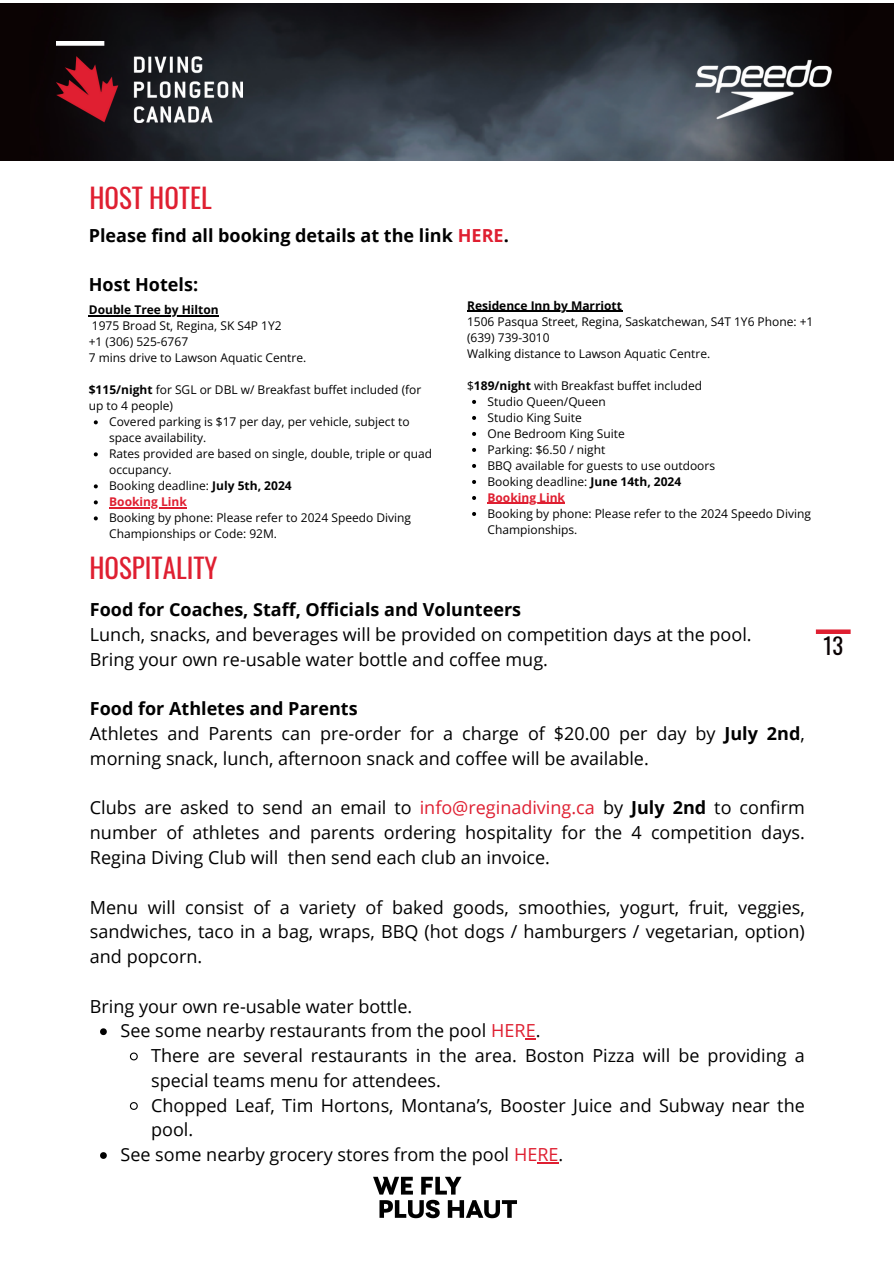
<style>
.page{position:relative;width:894px;height:1264px;background:#fff}
.page>*{position:absolute;margin:0;border:0;box-sizing:border-box;transform-origin:0 0}
.t1{font:27px "Oswald";color:#df1f31}
.t2{font:22.5px "Oswald";color:#0a0203}
.t3{font:18px/24.8px "Open Sans";color:#000}
.t4{font:700 18px "Open Sans";color:#000}
.t5{font:12px/16px "Open Sans";color:#000}
.t6{font:700 12px "Open Sans";color:#000}
.t7{font:700 12px "Open Sans";color:#df1f31}
.s1{color:#df1f31}
.s2{font-weight:700}
</style>
<div class="page">
<img style="left:0;top:4px;width:893px;height:156px">
<div style="left:815px;top:629px;width:35px;height:5px;background:#df1f31"></div>
<img style="left:56px;top:41px;width:187px;height:81px">
<svg style="left:100px;top:1028px;width:7px;height:7px"></svg>
<svg style="left:129px;top:1052px;width:9px;height:9px"></svg>
<svg style="left:129px;top:1102px;width:9px;height:8px"></svg>
<svg style="left:100px;top:1152px;width:7px;height:6px"></svg>
<svg style="left:537px;top:1162px;width:21px;height:1px"></svg>
<img style="left:373px;top:1176px;width:144px;height:43px">
<img style="left:670px;top:50px;width:174px;height:78px">
<hr style="left:89px;top:315px;width:130px;height:1px;background:#000">
<svg style="left:94px;top:420px;width:4px;height:4px"></svg>
<svg style="left:94px;top:452px;width:4px;height:4px"></svg>
<svg style="left:94px;top:484px;width:4px;height:4px"></svg>
<svg style="left:94px;top:500px;width:4px;height:4px"></svg>
<hr style="left:109px;top:507px;width:78px;height:1px;background:#df1f31">
<svg style="left:94px;top:516px;width:4px;height:4px"></svg>
<hr style="left:467px;top:311px;width:155px;height:1px;background:#000">
<svg style="left:472px;top:400px;width:4px;height:4px"></svg>
<svg style="left:472px;top:416px;width:4px;height:4px"></svg>
<svg style="left:472px;top:432px;width:4px;height:4px"></svg>
<svg style="left:472px;top:448px;width:4px;height:4px"></svg>
<svg style="left:472px;top:464px;width:4px;height:4px"></svg>
<svg style="left:472px;top:480px;width:4px;height:4px"></svg>
<svg style="left:472px;top:496px;width:4px;height:4px"></svg>
<hr style="left:487px;top:503px;width:78px;height:1px;background:#df1f31">
<svg style="left:472px;top:512px;width:4px;height:4px"></svg>
<p class="t1" style="left:89px;top:176px;width:124px">HOST HOTEL</p>
<p class="t4" style="left:89px;top:222px;width:421px">Please find all booking details at the link <span class="s1">HERE</span>.</p>
<p class="t4" style="left:89px;top:272px;width:111px">Host Hotels:</p>
<p class="t6" style="left:89px;top:301px;width:131px">Double Tree by Hilton</p>
<p class="t5" style="left:92px;top:317px;width:191px">1975 Broad St, Regina, SK S4P 1Y2</p>
<p class="t5" style="left:89px;top:333px;width:101px">+1 (306) 525-6767</p>
<p class="t5" style="left:89px;top:349px;width:219px">7 mins drive to Lawson Aquatic Centre.</p>
<p class="t5" style="left:89px;top:381px;width:334px"><span class="s2">$115/night</span> for SGL or DBL w/ Breakfast buffet included (for up to 4 people)</p>
<p class="t5" style="left:109px;top:413px;width:302px">Covered parking is $17 per day, per vehicle, subject to space availability.</p>
<p class="t5" style="left:109px;top:445px;width:324px">Rates provided are based on single, double, triple or quad occupancy.</p>
<p class="t5" style="left:109px;top:477px;width:184px">Booking deadline: <span class="s2">July 5th, 2024</span></p>
<p class="t7" style="left:109px;top:493px;width:79px">Booking Link</p>
<h1 class="t5" style="left:109px;top:509px;width:303px">Booking by phone: Please refer to 2024 Speedo Diving<br>Championships or Code: 92M.</h1>
<p class="t1" style="left:89px;top:547px;width:130px">HOSPITALITY</p>
<h3 class="t6" style="left:467px;top:297px;width:156px">Residence Inn by Marriott</h3>
<h3 class="t5" style="left:467px;top:313px;width:348px">1506 Pasqua Street, Regina, Saskatchewan, S4T 1Y6 Phone: +1 (639) 739-3010</h3>
<h3 class="t5" style="left:467px;top:345px;width:244px">Walking distance to Lawson Aquatic Centre.</h3>
<h3 class="t5" style="left:467px;top:377px;width:236px">$<span class="s2">189/night</span> with Breakfast buffet included</h3>
<h3 class="t5" style="left:487px;top:393px;width:120px">Studio Queen/Queen</h3>
<p class="t5" style="left:487px;top:409px;width:96px">Studio King Suite</p>
<p class="t5" style="left:487px;top:425px;width:139px">One Bedroom King Suite</p>
<p class="t5" style="left:487px;top:441px;width:119px">Parking: $6.50 / night</p>
<p class="t5" style="left:487px;top:457px;width:229px">BBQ available for guests to use outdoors</p>
<p class="t5" style="left:487px;top:473px;width:195px">Booking deadline: <span class="s2">June 14th, 2024</span></p>
<p class="t7" style="left:487px;top:489px;width:79px">Booking Link</p>
<p class="t5" style="left:487px;top:505px;width:325px">Booking by phone: Please refer to the 2024 Speedo Diving<br>Championships.</p>
<p class="t3" style="left:90px;top:597px;width:663px"><span class="s2">Food for Coaches, Staff, Officials and Volunteers<br></span>Lunch, snacks, and beverages will be provided on competition days at the pool.<br>Bring your own re-usable water bottle and coffee mug.</p>
<h1 class="t3" style="left:90px;top:696px;width:716px"><span class="s2">Food for Athletes and Parents<br></span>Athletes and Parents can pre-order for a charge of $20.00 per day by <span class="s2">July 2nd</span>, morning snack, lunch, afternoon snack and coffee will be available.</h1>
<h2 class="t3" style="left:90px;top:795px;width:716px;text-align:justify">Clubs are asked to send an email to <span class="s1">info@reginadiving.ca</span> by <span class="s2">July 2nd</span> to confirm number of athletes and parents ordering hospitality for the 4 competition days.<br>Regina Diving Club will then send each club an invoice.</h2>
<h2 class="t3" style="left:90px;top:894px;width:716px;text-align:justify">Menu will consist of a variety of baked goods, smoothies, yogurt, fruit, veggies, sandwiches, taco in a bag, wraps, BBQ (hot dogs / hamburgers / vegetarian, option) and popcorn.</h2>
<p class="t3" style="left:90px;top:993px;width:324px">Bring your own re-usable water bottle.</p>
<p class="t3" style="left:120px;top:1017px;width:421px">See some nearby restaurants from the pool <span class="s1">HERE</span>.</p>
<p class="t3" style="left:151px;top:1042px;width:655px">There are several restaurants in the area. Boston Pizza will be providing a special teams menu for attendees.</p>
<p class="t3" style="left:151px;top:1092px;width:655px">Chopped Leaf, Tim Hortons, Montana’s, Booster Juice and Subway near the pool.</p>
<p class="t3" style="left:120px;top:1141px;width:444px">See some nearby grocery stores from the pool <span class="s1">HERE</span>.</p>
<p class="t2" style="left:823px;top:628px;width:21px">13</p>
</div>
